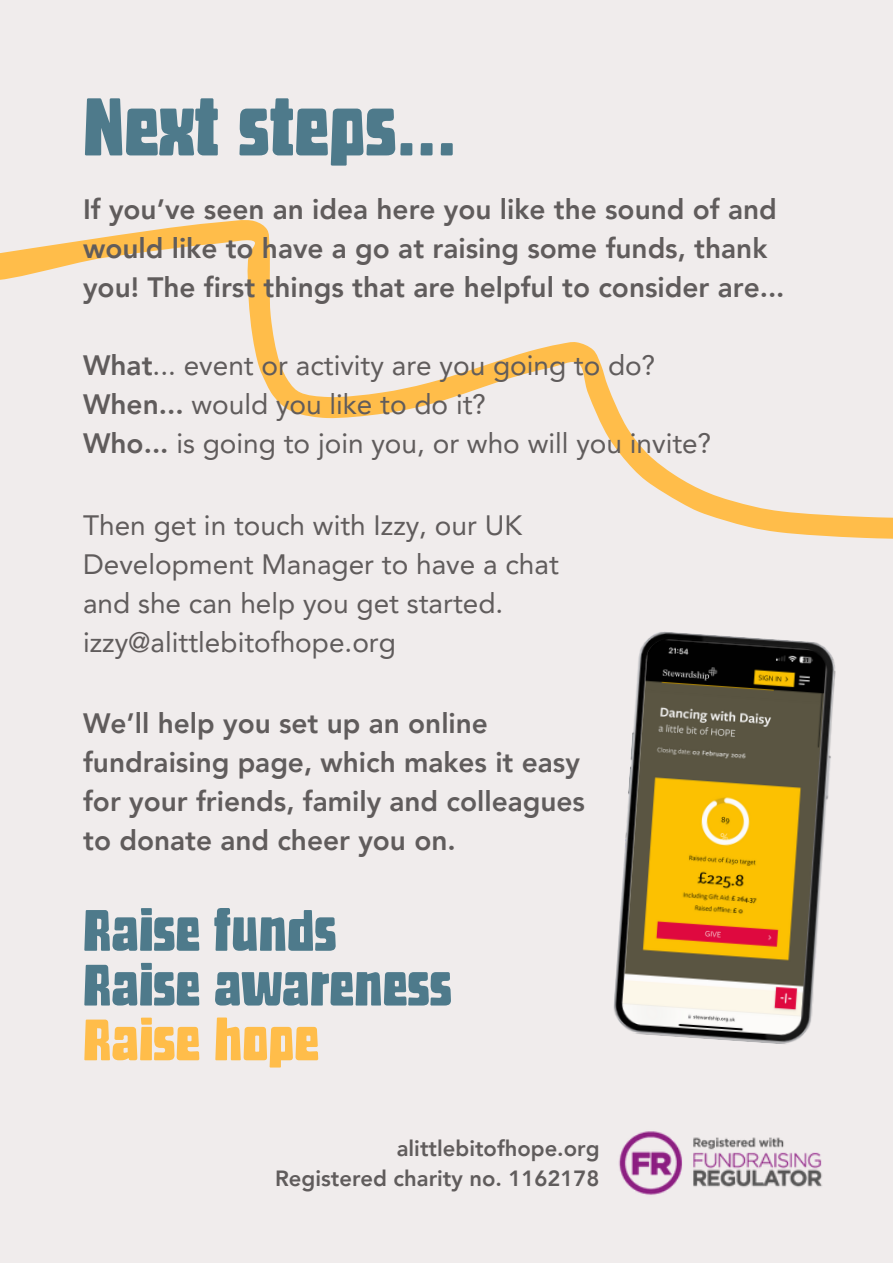
<style>
.page{position:relative;width:893px;height:1263px;background:#fff}
.page>*{position:absolute;margin:0;border:0;box-sizing:border-box;transform-origin:0 0}
.t1{font:80px "Muralista";color:#4e7a8b}
.t2{font:57px/54.8px "Muralista";color:#4e7a8b}
.t3{font:800 28px/39px "Avenir LT Pro";color:#605c5c}
.t4{font:28px/39px "Avenir LT Pro";color:#605c5c}
.t5{font:800 22px "Avenir LT Pro";color:#605c5c}
.s1{font-weight:800}
.s2{color:#ffbd4a}
</style>
<div class="page">
<div style="left:0;top:0;width:892px;height:1263px;background:#f0ecec"></div>
<svg style="left:0;top:220px;width:892px;height:319px"></svg>
<img style="left:613px;top:631px;width:223px;height:413px">
<img style="left:618px;top:1131px;width:204px;height:64px">
<p class="t1" style="left:83px;top:95px;width:375px">Next steps...</p>
<p class="t3" style="left:83px;top:192px;width:703px">If you’ve seen an idea here you like the sound of and would like to have a go at raising some funds, thank you! The first things that are helpful to consider are...</p>
<p class="t4" style="left:83px;top:348px;width:629px"><span class="s1">What</span>... event or activity are you going to do?<br><span class="s1">When...</span> would you like to do it?<br><span class="s1">Who...</span> is going to join you, or who will you invite?</p>
<h2 class="t4" style="left:83px;top:508px;width:477px">Then get in touch with Izzy, our UK<br>Development Manager to have a chat and she can help you get started. izzy@alittlebitofhope.org</h2>
<h4 class="t3" style="left:83px;top:707px;width:503px">We’ll help you set up an online fundraising page, which makes it easy for your friends, family and colleagues to donate and cheer you on.</h4>
<h4 class="t2" style="left:83px;top:909px;width:370px">Raise funds<br>Raise awareness<br><span class="s2">Raise hope</span></h4>
<p class="t5" style="left:397px;top:1140px;width:204px">alittlebitofhope.org</p>
<p class="t5" style="left:275px;top:1170px;width:326px">Registered charity no. 1162178</p>
</div>
